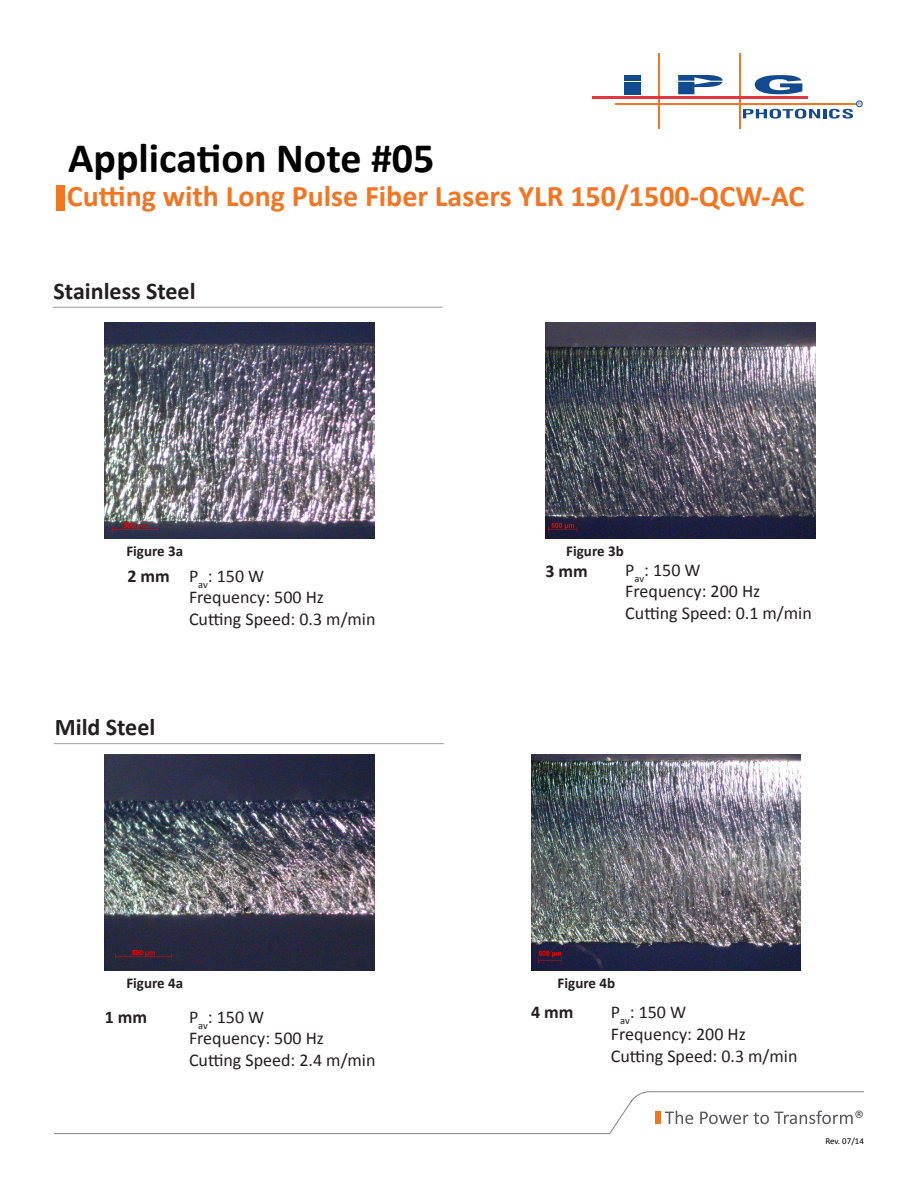
<style>
.page{position:relative;width:918px;height:1188px;background:#fff}
.page>*{position:absolute;margin:0;border:0;box-sizing:border-box;transform-origin:0 0}
.t1{font:700 42px "Calibri";color:#000}
.t2{font:700 30px "Calibri";color:#f37522}
.t3{font:700 24px "Calibri";color:#231f20}
.t4{font:18px "Calibri";color:#231f20}
.t5{font:700 18px "Calibri";color:#231f20}
.t6{font:700 15px "Calibri";color:#231f20}
.t7{font:9px "Calibri";letter-spacing:-.005em;color:#000}
</style>
<div class="page">
<svg style="left:54px;top:1091px;width:810px;height:43px"></svg>
<hr style="left:53px;top:307px;width:390px;height:1px;background:#808284">
<hr style="left:54px;top:743px;width:390px;height:1px;background:#808284">
<img style="left:105px;top:323px;width:270px;height:216px">
<img style="left:545px;top:323px;width:270px;height:216px">
<img style="left:105px;top:754px;width:270px;height:216px">
<img style="left:531px;top:754px;width:270px;height:216px">
<div style="left:56px;top:185px;width:8px;height:26px;background:#f27521"></div>
<svg style="left:755px;top:75px;width:47px;height:19px"></svg>
<hr style="left:659px;top:53px;width:1px;height:76px;background:#f47525">
<hr style="left:615px;top:103px;width:240px;height:1px;background:#f47525">
<hr style="left:739px;top:53px;width:1px;height:76px;background:#f47525">
<hr style="left:593px;top:97px;width:215px;height:2px;background:#e3373f">
<svg style="left:743px;top:101px;width:119px;height:18px"></svg>
<div style="left:625px;top:75px;width:16px;height:6px;background:#124a8f"></div>
<div style="left:625px;top:82px;width:16px;height:12px;background:#124a8f"></div>
<svg style="left:678px;top:75px;width:45px;height:19px"></svg>
<p class="t1" style="left:68px;top:131px;width:368px">Application Note #05</p>
<p class="t2" style="left:67px;top:177px;width:739px">Cutting with Long Pulse Fiber Lasers YLR 150/1500-QCW-AC</p>
<p class="t3" style="left:54px;top:275px;width:144px">Stainless Steel</p>
<p class="t6" style="left:126px;top:541px;width:58px">Figure 3a</p>
<p class="t6" style="left:566px;top:541px;width:59px">Figure 3b</p>
<p class="t5" style="left:127px;top:564px;width:44px">2 mm</p>
<p class="t5" style="left:545px;top:560px;width:44px">3 mm</p>
<p class="t4" style="left:189px;top:564px;width:77px">P<sub>av</sub>: 150 W</p>
<p class="t4" style="left:189px;top:586px;width:137px">Frequency: 500 Hz</p>
<p class="t4" style="left:189px;top:608px;width:188px">Cutting Speed: 0.3 m/min</p>
<p class="t3" style="left:55px;top:712px;width:102px">Mild Steel</p>
<p class="t4" style="left:625px;top:558px;width:77px">P<sub>av</sub>: 150 W</p>
<p class="t4" style="left:625px;top:580px;width:137px">Frequency: 200 Hz</p>
<p class="t4" style="left:625px;top:602px;width:188px">Cutting Speed: 0.1 m/min</p>
<p class="t6" style="left:126px;top:973px;width:58px">Figure 4a</p>
<p class="t6" style="left:558px;top:973px;width:59px">Figure 4b</p>
<p class="t5" style="left:105px;top:1005px;width:44px">1 mm</p>
<p class="t5" style="left:531px;top:1001px;width:44px">4 mm</p>
<p class="t4" style="left:189px;top:1005px;width:77px">P<sub>av</sub>: 150 W</p>
<p class="t4" style="left:189px;top:1027px;width:137px">Frequency: 500 Hz</p>
<p class="t4" style="left:189px;top:1049px;width:188px">Cutting Speed: 2.4 m/min</p>
<p class="t4" style="left:611px;top:1001px;width:77px">P<sub>av</sub>: 150 W</p>
<p class="t4" style="left:611px;top:1023px;width:137px">Frequency: 200 Hz</p>
<p class="t4" style="left:611px;top:1044px;width:188px">Cutting Speed: 0.3 m/min</p>
<p class="t7" style="left:825px;top:1136px;width:40px">Rev. 07/14</p>
</div>
